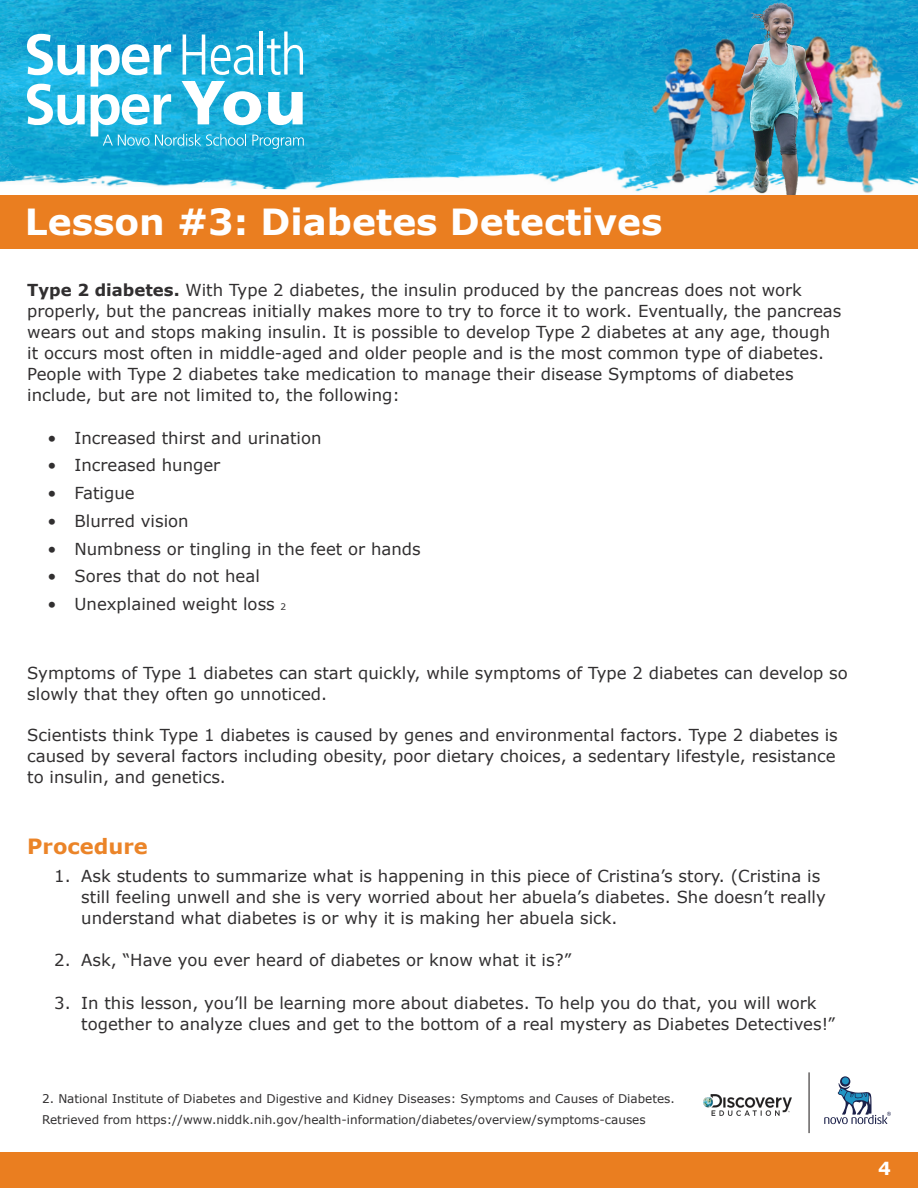
<style>
.page{position:relative;width:918px;height:1188px;background:#fff}
.page>*{position:absolute;margin:0;border:0;box-sizing:border-box;transform-origin:0 0}
.Body{font:700 36px "Verdana";color:#fff}
.t1{font:700 31.5px "Verdana";color:#fff}
.Body-2{font:700 21px "Verdana";color:#eb8428}
.t2{font:700 18px "Verdana";color:#fff}
.Body-3{font:16.5px/21px "Verdana";color:#312f30}
.Body-4{font:12px/21px "Verdana";color:#312f30}
.s1{font-weight:700}
.s2{font-size:9px}
</style>
<div class="page">
<div style="left:0;top:1152px;width:918px;height:36px;background:#ea7e20"></div>
<img style="left:703px;top:1094px;width:89px;height:21px">
<svg style="left:840px;top:1076px;width:10px;height:11px"></svg>
<div style="left:842px;top:1077px;width:7px;height:7px;background:#2194c4;border-radius:50%"></div>
<svg style="left:824px;top:1083px;width:67px;height:41px"></svg>
<hr style="left:809px;top:1072px;width:1px;height:61px;background:#231f20">
<img style="left:0;top:0;width:918px;height:193px">
<svg style="left:27px;top:84px;width:58px;height:41px"></svg>
<svg style="left:27px;top:34px;width:58px;height:41px"></svg>
<svg style="left:91px;top:32px;width:213px;height:117px"></svg>
<img style="left:822px;top:36px;width:81px;height:157px">
<img style="left:651px;top:37px;width:88px;height:151px">
<img style="left:739px;top:3px;width:83px;height:192px">
<div style="left:0;top:195px;width:918px;height:54px;background:#ea7e20"></div>
<p class="Body" style="left:25px;top:197px;width:639px">Lesson #3: Diabetes Detectives</p>
<h2 class="t1" style="left:27px;top:199px;width:398px">Student Activity Guide</h2>
<p class="Body-3" style="left:27px;top:279px;width:816px"><span class="s1">Type 2 diabetes.</span> With Type 2 diabetes, the insulin produced by the pancreas does not work properly, but the pancreas initially makes more to try to force it to work. Eventually, the pancreas wears out and stops making insulin. It is possible to develop Type 2 diabetes at any age, though it occurs most often in middle-aged and older people and is the most common type of diabetes.<br>People with Type 2 diabetes take medication to manage their disease Symptoms of diabetes include, but are not limited to, the following:</p>
<p class="Body-3" style="left:48px;top:427px;width:276px">• Increased thirst and urination</p>
<p class="Body-3" style="left:48px;top:455px;width:174px">• Increased hunger</p>
<p class="Body-3" style="left:48px;top:483px;width:89px">• Fatigue</p>
<p class="Body-3" style="left:48px;top:510px;width:143px">• Blurred vision</p>
<p class="Body-3" style="left:48px;top:538px;width:375px">• Numbness or tingling in the feet or hands</p>
<p class="Body-3" style="left:48px;top:566px;width:214px">• Sores that do not heal</p>
<p class="Body-3" style="left:48px;top:594px;width:240px">• Unexplained weight loss <span class="s2">2</span></p>
<p class="Body-3" style="left:27px;top:663px;width:822px">Symptoms of Type 1 diabetes can start quickly, while symptoms of Type 2 diabetes can develop so slowly that they often go unnoticed.</p>
<p class="Body-3" style="left:27px;top:725px;width:812px">Scientists think Type 1 diabetes is caused by genes and environmental factors. Type 2 diabetes is caused by several factors including obesity, poor dietary choices, a sedentary lifestyle, resistance to insulin, and genetics.</p>
<p class="Body-2" style="left:27px;top:831px;width:122px">Procedure</p>
<p class="Body-3" style="left:81px;top:865px;width:746px;text-indent:-27px">1. Ask students to summarize what is happening in this piece of Cristina’s story. (Cristina is still feeling unwell and she is very worried about her abuela’s diabetes. She doesn’t really understand what diabetes is or why it is making her abuela sick.</p>
<p class="Body-3" style="left:54px;top:949px;width:519px">2. Ask, “Have you ever heard of diabetes or know what it is?”</p>
<p class="Body-3" style="left:81px;top:992px;width:755px;text-indent:-27px">3. In this lesson, you’ll be learning more about diabetes. To help you do that, you will work together to analyze clues and get to the bottom of a real mystery as Diabetes Detectives!”</p>
<p class="Body-4" style="left:42px;top:1088px;width:634px">2. National Institute of Diabetes and Digestive and Kidney Diseases: Symptoms and Causes of Diabetes.<br>Retrieved from https://www.niddk.nih.gov/health-information/diabetes/overview/symptoms-causes</p>
<p class="t2" style="left:878px;top:1156px;width:14px">4</p>
</div>
